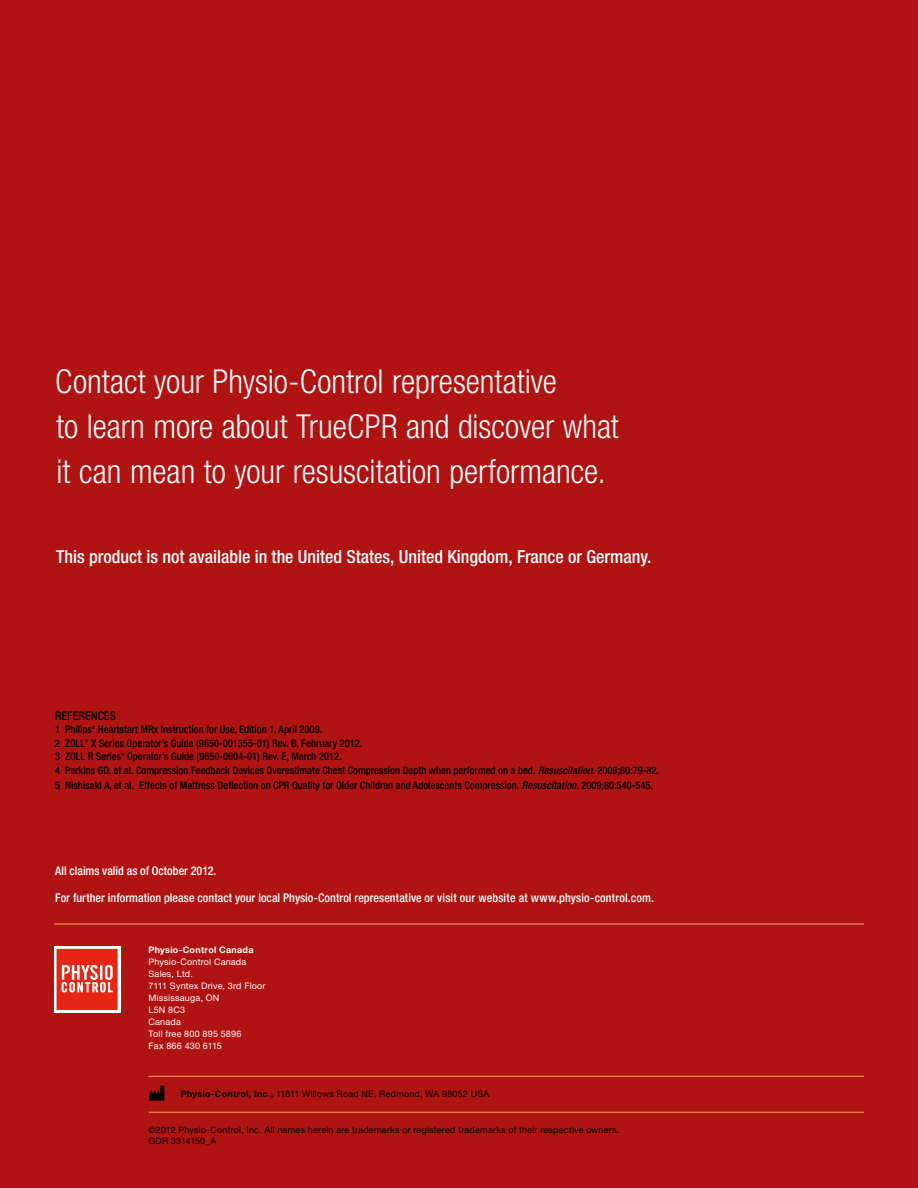
<style>
.page{position:relative;width:918px;height:1188px;background:#af1413}
.page>*{position:absolute;margin:0;border:0;box-sizing:border-box;transform-origin:0 0}
.t1{font:300 condensed 33px/45px "Helvetica Neue LTW1 G";color:#fff}
.t2{font:500 condensed 18px "Helvetica Neue LTW1 G";color:#fff}
.t3{font:500 condensed 12px "Helvetica Neue LTW1 G";letter-spacing:.005em;color:#fff}
.t4{font:500 condensed 12px "Helvetica Neue LT Std";color:#fff}
.t5{font:500 condensed 12px "Helvetica Neue LT Std";color:#000}
.t6{font:500 condensed 10.5px/13.5px "Helvetica Neue LT Std";color:#000}
.t7{font:9px "Helvetica Neue LT Std";letter-spacing:.02em;color:#000}
.t8{font:9px/12px "Helvetica Neue LTW1 G";letter-spacing:.02em;color:#fff}
.t9{font:700 9px "Helvetica Neue LTW1 G";letter-spacing:.03em;color:#fff}
.t10{font:9px "Helvetica Neue LTW1 G";color:#000}
.t11{font:500 condensed 4.2px "Helvetica Neue LT Std";color:#000}
.s1{font-style:italic}
.s2{font-weight:700}
</style>
<div class="page">
<svg style="left:54px;top:946px;width:66px;height:67px"></svg>
<svg style="left:57px;top:949px;width:61px;height:61px;background:#ea4c3e"></svg>
<hr style="left:149px;top:1112px;width:715px;height:1px;background:#f8a557">
<hr style="left:149px;top:1076px;width:715px;height:1px;background:#f8a557">
<hr style="left:54px;top:924px;width:810px;height:1px;background:#f8a557">
<svg style="left:149px;top:1086px;width:15px;height:15px"></svg>
<h1 class="t1" style="left:55px;top:359px;width:565px">Contact your Physio-Control representative<br>to learn more about TrueCPR and discover what it can mean to your resuscitation performance.</h1>
<h2 class="t2" style="left:56px;top:546px;width:597px">This product is not available in the United States, United Kingdom, France or Germany.</h2>
<p class="t5" style="left:55px;top:709px;width:62px">REFERENCES</p>
<p class="t6" style="left:55px;top:723px;width:38px">1 Philips</p>
<p class="t11" style="left:92px;top:725px;width:5px">®</p>
<p class="t6" style="left:98px;top:723px;width:226px">Heartstart MRx Instruction for Use, Edition 1, April 2009.</p>
<p class="t6" style="left:55px;top:736px;width:32px">2 ZOLL</p>
<p class="t11" style="left:85px;top:738px;width:5px">®</p>
<p class="t6" style="left:55px;top:736px;width:309px;text-indent:36px">X Series Operator’s Guide (9650-001355-01) Rev. B, February 2012.<br>3 ZOLL R Series</p>
<p class="t11" style="left:121px;top:752px;width:5px">®</p>
<p class="t6" style="left:55px;top:750px;width:606px;text-indent:72px">Operator’s Guide (9650-0904-01) Rev. E, March 2012.<br>4 Perkins GD, et al. Compression Feedback Devices Overestimate Chest Compression Depth when performed on a bed. <span class="s1">Resuscitation.</span> 2009;80:79-82.</p>
<p class="t6" style="left:55px;top:778px;width:600px">5 Nishisaki A, et al. Effects of Mattress Deflection on CPR Quality for Older Children and Adolescents Compression. <span class="s1">Resuscitation.</span> 2009;80:540-545.</p>
<p class="t4" style="left:55px;top:864px;width:163px">All claims valid as of October 2012.</p>
<p class="t3" style="left:55px;top:891px;width:600px">For further information please contact your local Physio-Control representative or visit our website at www.physio-control.com.</p>
<p class="t9" style="left:149px;top:944px;width:106px">Physio-Control Canada</p>
<p class="t8" style="left:149px;top:955px;width:119px">Physio-Control Canada<br>Sales, Ltd.<br>7111 Syntex Drive, 3rd Floor<br>Mississauga, ON<br>L5N 8C3<br>Canada<br>Toll free 800 895 5896<br>Fax 866 430 6115</p>
<p class="t7" style="left:181px;top:1088px;width:310px"><span class="s2">Physio-Control, Inc.,</span> 11811 Willows Road NE, Redmond, WA 98052 USA</p>
<p class="t7" style="left:148px;top:1124px;width:472px">©2012 Physio-Control, Inc. All names herein are trademarks or registered trademarks of their respective owners.</p>
<p class="t10" style="left:148px;top:1136px;width:69px">GDR 3314150_A</p>
</div>
